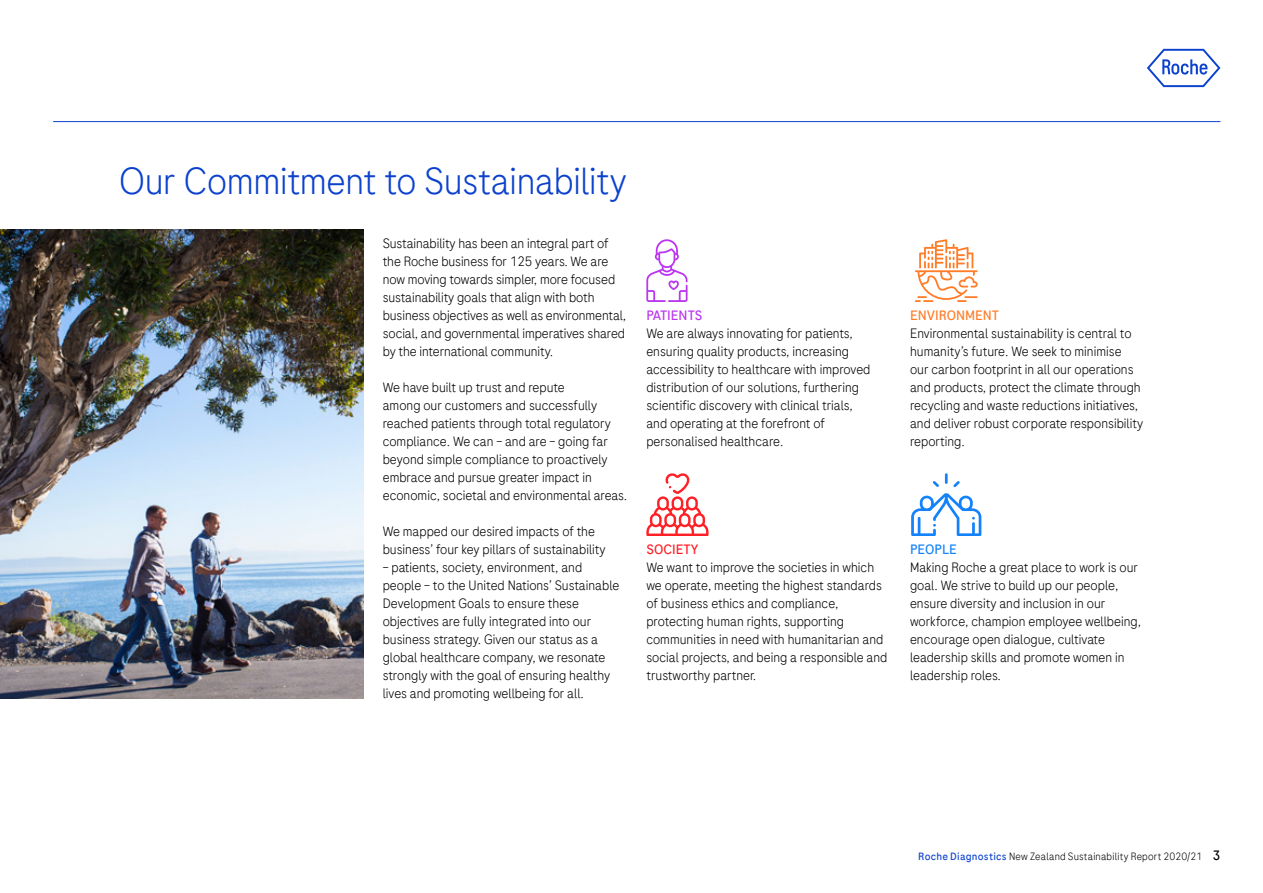
<style>
.page{position:relative;width:1263px;height:893px;background:#fff}
.page>*{position:absolute;margin:0;border:0;box-sizing:border-box;transform-origin:0 0}
.t1{font:300 37.5px "Roche Sans";letter-spacing:-.01em;color:#0b41cd}
.t2{font:300 13.5px/18px "Roche Sans";color:#000}
.t3{font:13.5px "Roche Sans";color:#ff7d29}
.t4{font:13.5px "Roche Sans";color:#bc36f0}
.t5{font:13.5px "Roche Sans";color:#ff1f26}
.t6{font:13.5px "Roche Sans";color:#1482fa}
.t7{font:300 10.5px "Roche Sans";letter-spacing:.02em;color:#000}
.s1{font-weight:400;color:#0b41cd}
.s2{font-weight:400;font-size:13.5px}
</style>
<div class="page">
<svg style="left:646px;top:473px;width:62px;height:63px"></svg>
<svg style="left:915px;top:239px;width:63px;height:63px"></svg>
<svg style="left:646px;top:239px;width:41px;height:63px"></svg>
<svg style="left:933px;top:481px;width:6px;height:6px"></svg>
<svg style="left:945px;top:473px;width:15px;height:14px"></svg>
<svg style="left:911px;top:493px;width:70px;height:43px"></svg>
<img style="left:0;top:230px;width:364px;height:468px">
<hr style="left:53px;top:121px;width:1167px;height:1px;background:#0b41cd">
<svg style="left:1147px;top:49px;width:73px;height:38px"></svg>
<h1 class="t1" style="left:119px;top:158px;width:509px">Our Commitment to Sustainability</h1>
<p class="t2" style="left:383px;top:234px;width:245px">Sustainability has been an integral part of the Roche business for 125 years. We are now moving towards simpler, more focused sustainability goals that align with both business objectives as well as environmental, social, and governmental imperatives shared by the international community.</p>
<p class="t2" style="left:383px;top:378px;width:246px">We have built up trust and repute<br>among our customers and successfully reached patients through total regulatory compliance. We can – and are – going far beyond simple compliance to proactively embrace and pursue greater impact in economic, societal and environmental areas.</p>
<p class="t2" style="left:383px;top:522px;width:224px">We mapped our desired impacts of the business’ four key pillars of sustainability</p>
<p class="t2" style="left:383px;top:558px;width:238px">– patients, society, environment, and people – to the United Nations’ Sustainable Development Goals to ensure these objectives are fully integrated into our business strategy. Given our status as a global healthcare company, we resonate strongly with the goal of ensuring healthy lives and promoting wellbeing for all.</p>
<p class="t4" style="left:646px;top:307px;width:58px">PATIENTS</p>
<p class="t2" style="left:646px;top:324px;width:226px">We are always innovating for patients, ensuring quality products, increasing accessibility to healthcare with improved distribution of our solutions, furthering scientific discovery with clinical trials, and operating at the forefront of personalised healthcare.</p>
<p class="t5" style="left:646px;top:541px;width:54px">SOCIETY</p>
<p class="t2" style="left:646px;top:558px;width:243px">We want to improve the societies in which we operate, meeting the highest standards of business ethics and compliance, protecting human rights, supporting communities in need with humanitarian and social projects, and being a responsible and trustworthy partner.</p>
<p class="t3" style="left:910px;top:307px;width:91px">ENVIRONMENT</p>
<p class="t2" style="left:910px;top:324px;width:235px">Environmental sustainability is central to humanity’s future. We seek to minimise our carbon footprint in all our operations and products, protect the climate through recycling and waste reductions initiatives, and deliver robust corporate responsibility reporting.</p>
<p class="t6" style="left:910px;top:541px;width:49px">PEOPLE</p>
<p class="t2" style="left:910px;top:558px;width:233px">Making Roche a great place to work is our goal. We strive to build up our people, ensure diversity and inclusion in our workforce, champion employee wellbeing, encourage open dialogue, cultivate leadership skills and promote women in leadership roles.</p>
<p class="t7" style="left:918px;top:850px;width:304px"><span class="s1">Roche Diagnostics</span> New Zealand Sustainability Report 2020/21 <span class="s2">3</span></p>
</div>
